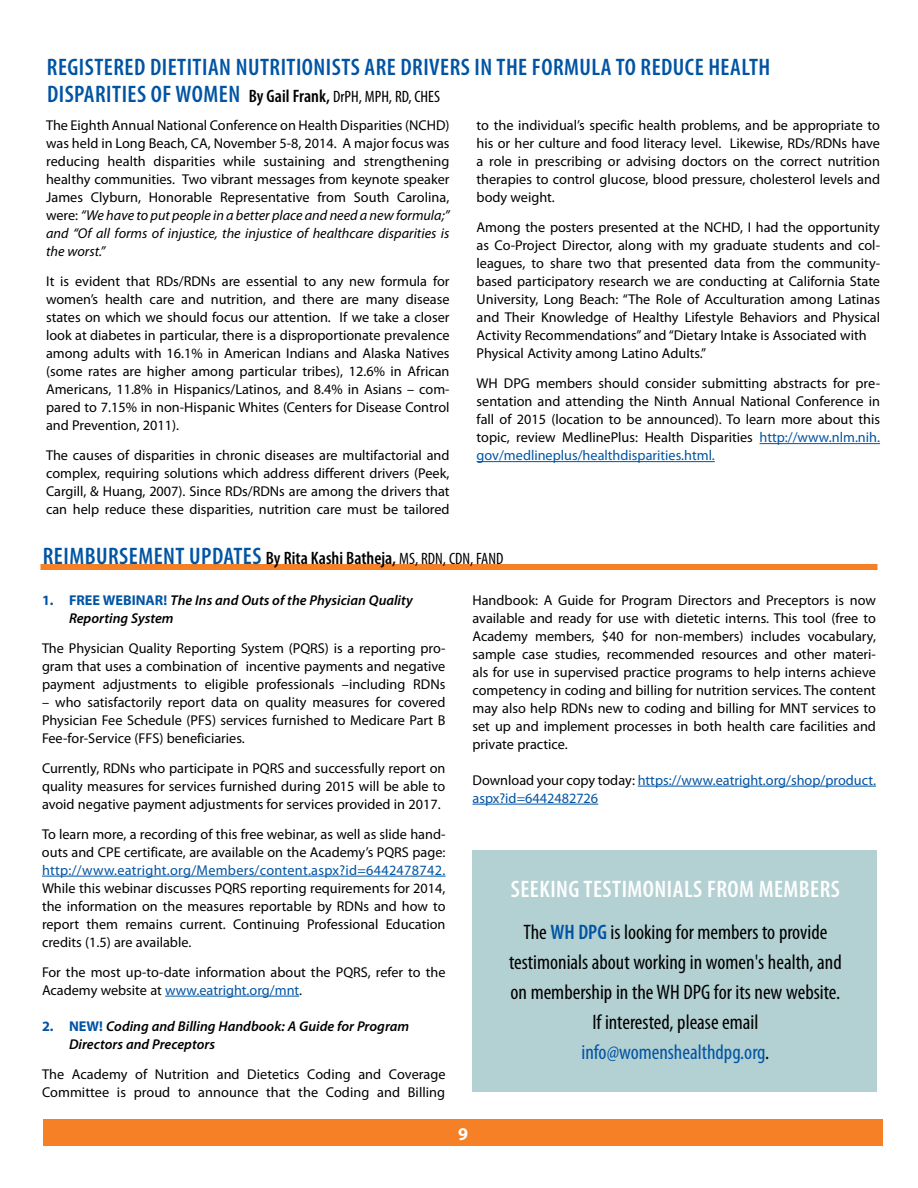
<style>
.page{position:relative;width:918px;height:1188px;background:#fff}
.page>*{position:absolute;margin:0;border:0;box-sizing:border-box;transform-origin:0 0}
.t1{font:600 condensed 24px "Myriad Pro";letter-spacing:.02em;color:#0054a4}
.t2{font:600 condensed 24px "Myriad Pro";letter-spacing:.02em;color:#fff}
.t3{font:condensed 21px/30px "Myriad Pro";color:#000;text-align:center}
.t4{font:600 condensed 18px "Myriad Pro";color:#000}
.t5{font:700 18px "Myriad Pro";color:#fff}
.t6{font:condensed 16.5px "Myriad Pro";color:#000}
.t7{font:14.25px/18px "Myriad Pro";color:#000;text-align:justify}
.t8{font:italic 600 14.25px/18px "Myriad Pro";color:#000}
.t9{font:14.25px/18px "Myriad Pro";color:#0054a4}
.t10{font:14.25px "Myriad Pro";letter-spacing:.02em;color:#0054a4}
.s1{font-weight:600;font-size:18px}
.s2{font-style:italic}
.s3{color:#0054a4}
.s4{font-weight:400;font-size:16.5px}
.s5{font-weight:700;font-style:normal;color:#0054a4}
.s6{color:#000}
.s7{font-weight:600;color:#0054a4}
</style>
<div class="page">
<hr style="left:760px;top:443px;width:120px;height:1px;background:#0054a4">
<hr style="left:477px;top:461px;width:238px;height:1px;background:#0054a4">
<div style="left:43px;top:1119px;width:840px;height:27px;background:#f58025"></div>
<hr style="left:42px;top:876px;width:404px;height:1px;background:#0054a4">
<hr style="left:165px;top:996px;width:134px;height:1px;background:#0054a4">
<hr style="left:638px;top:786px;width:238px;height:1px;background:#0054a4">
<hr style="left:472px;top:804px;width:126px;height:1px;background:#0054a4">
<div style="left:40px;top:564px;width:838px;height:6px;background:#f58025"></div>
<div style="left:472px;top:850px;width:406px;height:242px;background:#b3d0d2"></div>
<h1 class="t1" style="left:47px;top:52px;width:11px">REGISTE</h1>
<h1 class="t1" style="left:113px;top:52px;width:58px">RED DIETITIAN</h1>
<h1 class="t1" style="left:236px;top:52px;width:88px">NUTRITIONISTS</h1>
<h1 class="t1" style="left:364px;top:52px;width:367px">ARE DRIVERS IN THE FORMULA TO REDUCE HEALTH</h1>
<h1 class="t1" style="left:47px;top:79px;width:68px">DISPARITIES</h1>
<h1 class="t1" style="left:151px;top:79px;width:66px">OF WOMEN</h1>
<p class="t6" style="left:249px;top:87px;width:193px"><span class="s1">BY GAIL FRANK,</span> DrPH, MPH, RD, CHES</p>
<p class="t7" style="left:46px;top:116px;width:405px">The Eighth Annual National Conference on Health Disparities (NCHD) was held in Long Beach, CA, November 5-8, 2014. A major focus was reducing health disparities while sustaining and strengthening healthy communities. Two vibrant messages from keynote speaker James Clyburn, Honorable Representative from South Carolina, were: <span class="s2">“We have to put people in a better place and need a new formula;” and “Of all forms of injustice, the injustice of healthcare disparities is the worst.”</span></p>
<p class="t7" style="left:46px;top:272px;width:405px">It is evident that RDs/RDNs are essential to any new formula for women’s health care and nutrition, and there are many disease states on which we should focus our attention. If we take a closer look at diabetes in particular, there is a disproportionate prevalence among adults with 16.1% in American Indians and Alaska Natives (some rates are higher among particular tribes), 12.6% in African Americans, 11.8% in Hispanics/Latinos, and 8.4% in Asians – com&shy;pared to 7.15% in non-Hispanic Whites (Centers for Disease Control and Prevention, 2011).</p>
<p class="t7" style="left:46px;top:446px;width:405px">The causes of disparities in chronic diseases are multifactorial and complex, requiring solutions which address different drivers (Peek, Cargill, &amp; Huang, 2007). Since RDs/RDNs are among the drivers that can help reduce these disparities, nutrition care must be tailored</p>
<p class="t7" style="left:477px;top:116px;width:405px">to the individual’s specific health problems, and be appropriate to his or her culture and food literacy level. Likewise, RDs/RDNs have a role in prescribing or advising doctors on the correct nutrition therapies to control glucose, blood pressure, cholesterol levels and body weight.</p>
<p class="t7" style="left:477px;top:218px;width:405px;text-align:left">Among the posters presented at the NCHD, I had the opportunity as Co-Project Director, along with my graduate students and col&shy;leagues, to share two that presented data from the community&shy;based participatory research we are conducting at California State University, Long Beach: “The Role of Acculturation among Latinas and Their Knowledge of Healthy Lifestyle Behaviors and Physical Activity Recommendations” and “Dietary Intake is Associated with Physical Activity among Latino Adults.”</p>
<p class="t7" style="left:477px;top:374px;width:405px">WH DPG members should consider submitting abstracts for pre&shy;sentation and attending the N inth Annual National Conference in fall of 2015 (location to be announced). To learn more about this topic, review MedlinePlus: Health Disparities <span class="s3">http://www.nlm.nih. gov/medlineplus/healthdisparities.html.</span></p>
<h1 class="t1" style="left:43px;top:541px;width:12px">REIMB</h1>
<h1 class="t1" style="left:96px;top:541px;width:35px">URSEMENT</h1>
<h1 class="t1" style="left:189px;top:541px;width:34px">UPDATES</h1>
<p class="t4" style="left:266px;top:547px;width:239px">BY RITA KASHI BATHEJA, <span class="s4">MS, RDN, CDN, FAND</span></p>
<p class="t8" style="left:69px;top:591px;width:345px;text-indent:-27px"><span class="s5">1. FREE WEBINAR!</span> The Ins and Outs of the Physician Quality<br>Reporting System</p>
<p class="t7" style="left:42px;top:639px;width:405px">The Physician Quality Reporting System (PQRS) is a reporting pro&shy;gram that uses a combination of incentive payments and negative payment adjustments to eligible professionals –including RDNs</p>
<p class="t7" style="left:42px;top:693px;width:405px">– who satisfactorily report data on quality measures for covered Physician Fee Schedule (PFS) services furnished to Medicare Part B Fee-for-Service (FFS) beneficiaries.</p>
<p class="t7" style="left:42px;top:759px;width:405px">Currently, RDNs who participate in PQRS and successfully report on quality measures for services furnished during 2015 will be able to avoid negative payment adjustments for services provided in 2017.</p>
<p class="t7" style="left:42px;top:825px;width:405px">To learn more, a recording of this free webinar, as well as slide hand&shy;outs and CPE certificate, are available on the Academy’s PQRS page:</p>
<p class="t10" style="left:42px;top:861px;width:405px">http://www.eatright.org/Members/content.aspx?id=6442478742.</p>
<p class="t7" style="left:42px;top:879px;width:405px">While this webinar discusses PQRS reporting requirements for 2014, the information on the measures reportable by RDNs and how to report them remains current. Continuing Professional Education credits (1.5) are available.</p>
<p class="t7" style="left:42px;top:963px;width:405px">For the most up-to-date information about the PQRS, refer to the<br>Academy website at <span class="s3">www.eatright.org/mnt</span>.</p>
<p class="t8" style="left:69px;top:1017px;width:342px;text-indent:-27px"><span class="s5">2. NEW!</span> Coding and Billing Handbook: A Guide for Program<br>Directors and Preceptors</p>
<p class="t7" style="left:42px;top:1065px;width:405px">The Academy of Nutrition and Dietetics Coding and Coverage<br>Committee is proud to announce that the Coding and Billing</p>
<p class="t7" style="left:472px;top:591px;width:405px">Handbook: A Guide for Program Directors and Preceptors is now available and ready for use with dietetic interns. This tool (free to Academy members, $40 for non-members) includes vocabulary, sample case studies, recommended resources and other materi&shy;als for use in supervised practice programs to help interns achieve competency in coding and billing for nutrition services. The content may also help RDNs new to coding and billing for MNT services to set up and implement processes in both health care facilities and private practice.</p>
<p class="t9" style="left:472px;top:771px;width:405px"><span class="s6">Download your copy today:</span> https://www.eatright.org/shop/product. aspx?id=6442482726</p>
<p class="t5" style="left:458px;top:1123px;width:11px">9</p>
<h1 class="t2" style="left:511px;top:874px;width:21px">SEEKING</h1>
<h1 class="t2" style="left:584px;top:874px;width:20px">TESTIM</h1>
<h1 class="t2" style="left:643px;top:874px;width:22px">ONIALS</h1>
<h1 class="t2" style="left:707px;top:874px;width:79px">FROM MEMBE</h1>
<h1 class="t2" style="left:820px;top:874px;width:20px">RS</h1>
<h2 class="t3" style="left:509px;top:917px;width:334px">The <span class="s7">WH DPG</span> is looking for members to provide testimonials about working in women's health, and on membership in the WH DPG for its new website.<br>If interested, please email <span class="s3">info@womenshealthdpg.org</span>.</h2>
</div>
